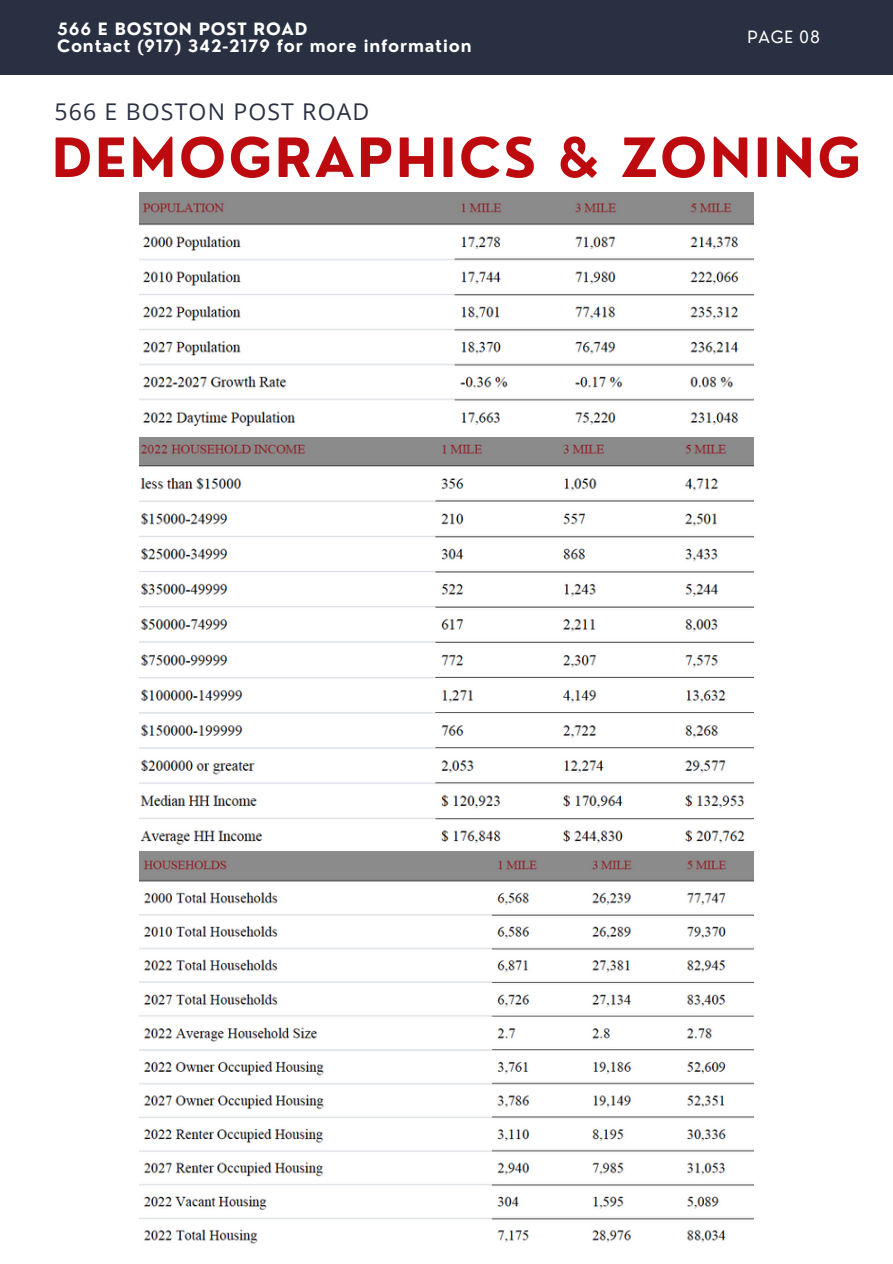
<style>
.page{position:relative;width:893px;height:1264px;background:#fff}
.page>*{position:absolute;margin:0;border:0;box-sizing:border-box;transform-origin:0 0}
.t1{font:700 52.65px "Nourd";letter-spacing:.05em;color:#bc0a0f}
.t2{font:23.1px "Open Sans";letter-spacing:.05em;color:#293041}
.t3{font:700 16.5px "Nourd";letter-spacing:.05em;color:#fff}
.t4{font:16.5px "Nourd";letter-spacing:.05em;color:#fff}
</style>
<div class="page">
<div style="left:0;top:0;width:892px;height:74px;background:#293041"></div>
<img style="left:139px;top:437px;width:614px;height:807px">
<img style="left:139px;top:192px;width:614px;height:235px">
<p class="t3" style="left:57px;top:18px;width:252px">566 E BOSTON POST ROAD</p>
<p class="t3" style="left:57px;top:35px;width:416px">Contact (917) 342-2179 for more information</p>
<p class="t2" style="left:55px;top:95px;width:316px">566 E BOSTON POST ROAD</p>
<p class="t4" style="left:747px;top:27px;width:74px">PAGE 08</p>
<p class="t1" style="left:52px;top:124px;width:810px">DEMOGRAPHICS &amp; ZONING</p>
</div>
